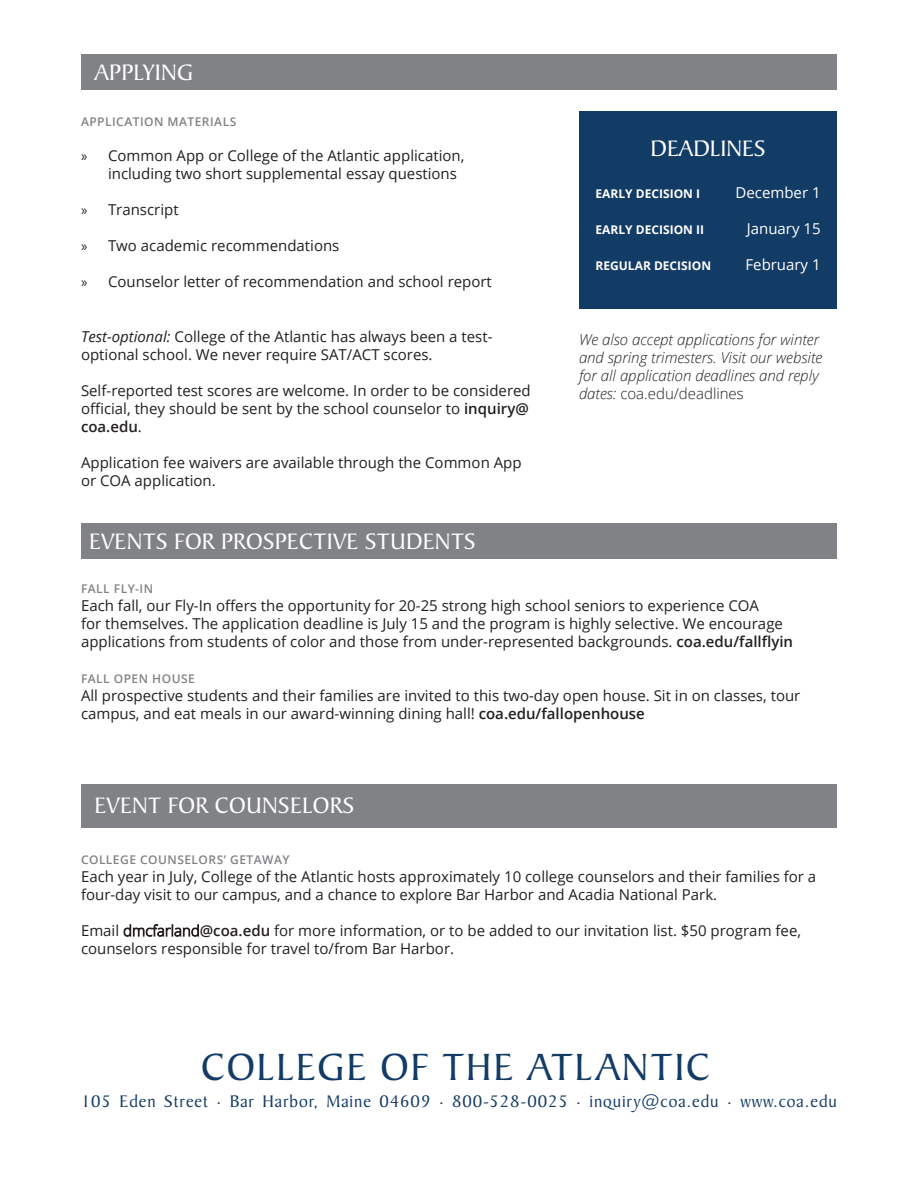
<style>
.page{position:relative;width:918px;height:1188px;background:#fff}
.page>*{position:absolute;margin:0;border:0;box-sizing:border-box;transform-origin:0 0}
.t1{font:40.65px "Baker Signet BT";letter-spacing:.04em;color:#123b66}
.reverse_title{font:24px "Baker Signet BT";letter-spacing:.01em;color:#fff}
.t2{font:18px "Baker Signet BT";letter-spacing:.05em;color:#123b66}
.t3{font:15px/18px "Open Sans";color:#231f20}
.t4{font:italic 300 15px/18px "Open Sans";color:#231f20}
.t5{font:15px "Open Sans";color:#fff}
.test_heading{font:600 12px "Open Sans";letter-spacing:.04em;color:#808285}
.reverse_heading_2{font:700 12px "Open Sans";color:#fff}
.s1{font-family:"Myriad Pro"}
.s2{font-style:italic}
.s3{font-weight:600}
.s4{font-style:normal}
.s5{font-weight:300}
</style>
<div class="page">
<div style="left:81px;top:523px;width:756px;height:36px;background:#808285"></div>
<div style="left:81px;top:784px;width:756px;height:43px;background:#808285"></div>
<div style="left:81px;top:54px;width:756px;height:36px;background:#808285"></div>
<div style="left:579px;top:111px;width:258px;height:198px;background:#123b66"></div>
<p class="reverse_title" style="left:94px;top:56px;width:100px">APPLYING</p>
<p class="test_heading" style="left:81px;top:113px;width:157px">APPLICATION MATERIALS</p>
<p class="t3" style="left:108px;top:147px;width:358px;text-indent:-27px"><span class="s1">»</span> Common App or College of the Atlantic application, including two short supplemental essay questions</p>
<p class="t3" style="left:81px;top:201px;width:99px"><span class="s1">»</span> Transcript</p>
<p class="t3" style="left:81px;top:237px;width:260px"><span class="s1">»</span> Two academic recommendations</p>
<p class="t3" style="left:81px;top:273px;width:412px"><span class="s1">»</span> Counselor letter of recommendation and school report</p>
<p class="t3" style="left:81px;top:327px;width:413px"><span class="s2">Test-optional:</span> College of the Atlantic has always been a test&shy;optional school. We never require SAT/ACT scores.</p>
<p class="t3" style="left:81px;top:381px;width:451px">Self-reported test scores are welcome. In order to be considered official, they should be sent by the school counselor to <span class="s3">inquiry@ coa.edu</span>.</p>
<p class="t3" style="left:81px;top:453px;width:442px">Application fee waivers are available through the Common App or COA application.</p>
<p class="reverse_title" style="left:651px;top:133px;width:117px">DEADLINES</p>
<p class="reverse_heading_2" style="left:596px;top:185px;width:106px">EARLY DECISION I</p>
<p class="reverse_heading_2" style="left:596px;top:221px;width:110px">EARLY DECISION II</p>
<p class="reverse_heading_2" style="left:596px;top:257px;width:117px">REGULAR DECISION</p>
<p class="t5" style="left:736px;top:182px;width:87px">December 1</p>
<p class="t5" style="left:747px;top:218px;width:75px">January 15</p>
<p class="t5" style="left:746px;top:254px;width:77px">February 1</p>
<p class="t4" style="left:579px;top:330px;width:245px">We also accept applications for winter and spring trimesters. Visit our website for all application deadlines and reply dates: <span class="s4">coa.edu/deadlines</span></p>
<p class="reverse_title" style="left:89px;top:526px;width:388px">EVENTS FOR PROSPECTIVE STUDENTS</p>
<p class="test_heading" style="left:81px;top:581px;width:74px">FALL FLY-IN</p>
<p class="t3" style="left:81px;top:596px;width:714px">Each fall, our Fly-In offers the opportunity for 20-25 strong high school seniors to experience COA<br>for themselves. The application deadline is July 15 and the program is highly selective. We encourage applications from students of color and those from under-represented backgrounds. <span class="s3">coa.edu/fallflyin</span></p>
<p class="test_heading" style="left:81px;top:671px;width:115px">FALL OPEN HOUSE</p>
<p class="t3" style="left:81px;top:686px;width:721px">All prospective students and their families are invited to this two-day open house. Sit in on classes, tour campus, and eat meals in our award-winning dining hall! <span class="s3">coa.edu/fallopenhouse</span></p>
<p class="reverse_title" style="left:94px;top:790px;width:261px">EVENT FOR COUNSELORS</p>
<p class="test_heading" style="left:81px;top:852px;width:210px">COLLEGE COUNSELORS’ GETAWAY</p>
<p class="t3" style="left:81px;top:867px;width:737px">Each year in July, College of the Atlantic hosts approximately 10 college counselors and their families for a four-day visit to our campus, and a chance to explore Bar Harbor and Acadia National Park.</p>
<p class="t3" style="left:81px;top:921px;width:722px">Email <span class="s5">dmcfarland</span><span class="s3">@coa.edu</span> for more information, or to be added to our invitation list. $50 program fee, counselors responsible for travel to/from Bar Harbor.</p>
<p class="t1" style="left:201px;top:1040px;width:511px">COLLEGE OF THE ATLANTIC</p>
<p class="t2" style="left:81px;top:1090px;width:757px">105 Eden Street ∙ Bar Harbor, Maine 04609 ∙ 800-528-0025 ∙ inquiry@coa.edu ∙ www.coa.edu</p>
</div>
